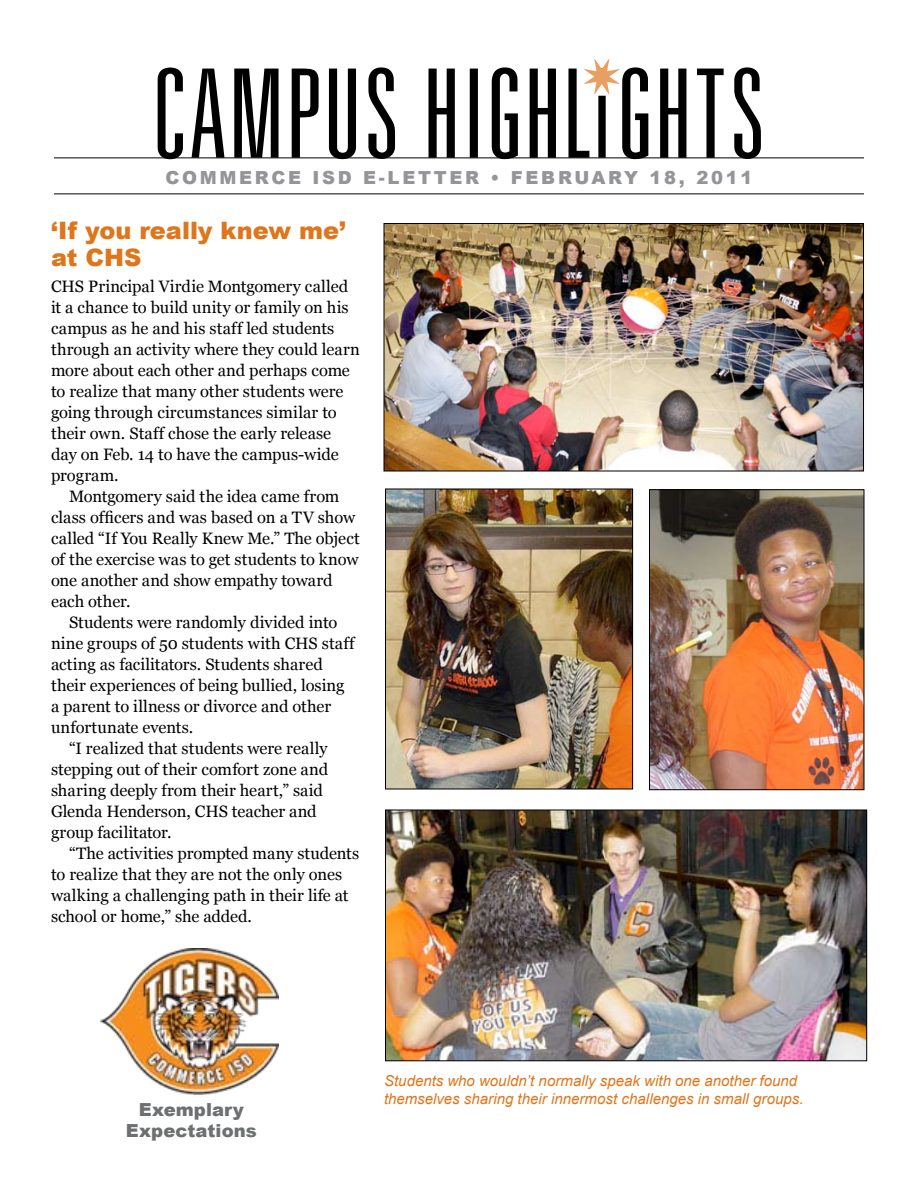
<style>
.page{position:relative;width:918px;height:1188px;background:#fff}
.page>*{position:absolute;margin:0;border:0;box-sizing:border-box;transform-origin:0 0}
.t1{font:900 24px/27px "Arial";color:#de761c}
.t2{font:900 18px "Arial";letter-spacing:.15em;color:#939598}
.t3{font:900 18px/21px "Arial";letter-spacing:.005em;color:#6d6f71;text-align:center}
.t4{font:16.5px/21px "Georgia";color:#000}
.t5{font:italic 15px/18px "Arial";color:#de761c}
</style>
<div class="page">
<svg style="left:158px;top:67px;width:603px;height:93px"></svg>
<hr style="left:54px;top:194px;width:810px;height:1px;background:#000">
<hr style="left:54px;top:158px;width:810px;height:1px;background:#000">
<svg style="left:584px;top:59px;width:35px;height:35px"></svg>
<img style="left:100px;top:949px;width:179px;height:145px">
<img style="left:386px;top:225px;width:476px;height:244px">
<div style="left:384px;top:223px;width:480px;height:248px;border:1px solid #000"></div>
<img style="left:387px;top:812px;width:478px;height:247px">
<div style="left:385px;top:810px;width:482px;height:251px;border:1px solid #000"></div>
<img style="left:651px;top:491px;width:211px;height:297px">
<div style="left:649px;top:489px;width:215px;height:301px;border:1px solid #000"></div>
<img style="left:387px;top:491px;width:244px;height:296px">
<div style="left:385px;top:489px;width:248px;height:300px;border:1px solid #000"></div>
<p class="t2" style="left:165px;top:168px;width:588px">COMMERCE ISD E-LETTER • FEBRUARY 18, 2011</p>
<h1 class="t1" style="left:51px;top:217px;width:296px">‘If you really knew me’ at CHS</h1>
<p class="t4" style="left:51px;top:275px;width:310px">CHS Principal Virdie Montgomery called it a chance to build unity or family on his campus as he and his staff led students through an activity where they could learn more about each other and perhaps come to realize that many other students were going through circumstances similar to their own. Staff chose the early release day on Feb. 14 to have the campus-wide program.</p>
<p class="t4" style="left:51px;top:485px;width:310px;text-indent:18px">Montgomery said the idea came from class officers and was based on a TV show called “If You Really Knew Me.” The object of the exercise was to get students to know one another and show empathy toward each other.</p>
<p class="t4" style="left:69px;top:612px;width:270px">Students were randomly divided into</p>
<p class="t4" style="left:51px;top:633px;width:305px">nine groups of 50 students with CHS staff</p>
<p class="t4" style="left:51px;top:654px;width:273px">acting as facilitators. Students shared</p>
<p class="t4" style="left:51px;top:675px;width:295px">their experiences of being bullied, losing</p>
<p class="t4" style="left:51px;top:696px;width:282px">a parent to illness or divorce and other</p>
<p class="t4" style="left:51px;top:717px;width:144px">unfortunate events.</p>
<p class="t4" style="left:69px;top:738px;width:260px">“I realized that students were really</p>
<p class="t4" style="left:51px;top:759px;width:279px">stepping out of their comfort zone and</p>
<p class="t4" style="left:51px;top:780px;width:273px">sharing deeply from their heart,” said</p>
<p class="t4" style="left:51px;top:801px;width:267px">Glenda Henderson, CHS teacher and</p>
<p class="t4" style="left:51px;top:822px;width:122px">group facilitator.</p>
<p class="t4" style="left:69px;top:843px;width:292px">“The activities prompted many students</p>
<p class="t4" style="left:51px;top:864px;width:293px">to realize that they are not the only ones</p>
<p class="t4" style="left:51px;top:885px;width:299px">walking a challenging path in their life at</p>
<p class="t4" style="left:51px;top:906px;width:203px">school or home,” she added.</p>
<p class="t3" style="left:126px;top:1100px;width:132px">Exemplary<br>Expectations</p>
<p class="t5" style="left:384px;top:1072px;width:421px">Students who wouldn’t normally speak with one another found themselves sharing their innermost challenges in small groups.</p>
</div>
